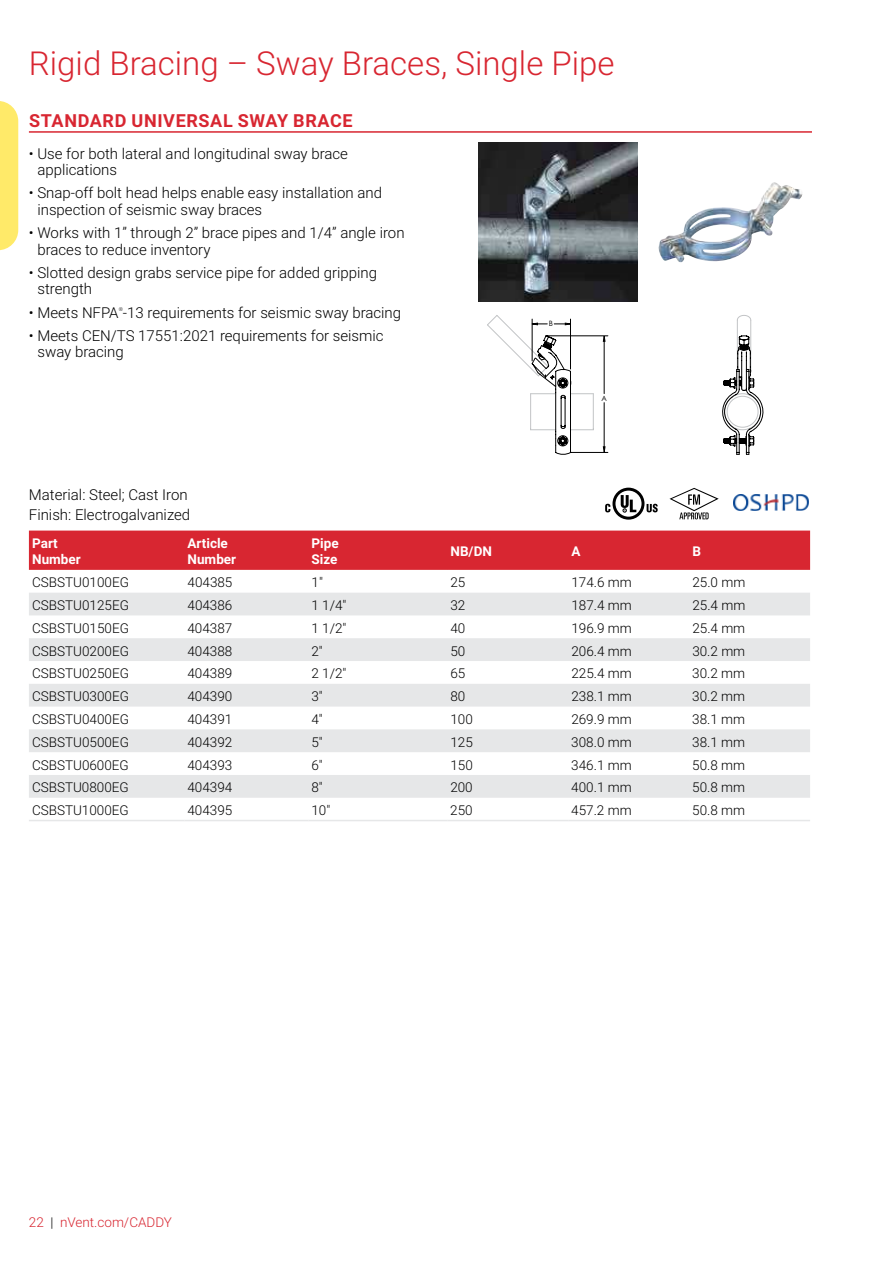
<style>
.page{position:relative;width:893px;height:1263px;background:#fff}
.page>*{position:absolute;margin:0;border:0;box-sizing:border-box;transform-origin:0 0}
.t1{font:300 33px "Roboto";color:#d82631}
.t2{font:700 18px "Roboto";letter-spacing:.035em;color:#d82631}
.t3{font:300 15px/16.5px "Roboto";color:#000}
.t4{font:300 13.5px "Roboto";color:#000}
.t5{font:700 13.5px/16.5px "Roboto";color:#fff}
.t6{font:300 13.5px "Roboto";color:#d82631}
.t7{font:7.35px "Century Gothic";color:#000}
.t8{font:300 5.25px "Roboto";color:#000}
.s1{color:#000}
</style>
<div class="page">
<img style="left:658px;top:182px;width:144px;height:80px">
<div style="left:29px;top:531px;width:781px;height:39px;background:#d82631"></div>
<svg style="left:29px;top:593px;width:781px;height:205px;fill:#e6e7e8"></svg>
<hr style="left:29px;top:820px;width:155px;height:1px;background:#e6e7e8">
<hr style="left:184px;top:820px;width:124px;height:1px;background:#e6e7e8">
<hr style="left:308px;top:820px;width:139px;height:1px;background:#e6e7e8">
<hr style="left:447px;top:820px;width:121px;height:1px;background:#e6e7e8">
<hr style="left:568px;top:820px;width:121px;height:1px;background:#e6e7e8">
<hr style="left:689px;top:820px;width:121px;height:1px;background:#e6e7e8">
<hr style="left:29px;top:131px;width:783px;height:2px;background:#d82631">
<hr style="left:604px;top:340px;width:1px;height:54px;background:#000">
<hr style="left:604px;top:403px;width:1px;height:45px;background:#000">
<hr style="left:548px;top:336px;width:60px;height:1px;background:#000">
<hr style="left:572px;top:452px;width:36px;height:1px;background:#000">
<svg style="left:487px;top:315px;width:107px;height:140px"></svg>
<svg style="left:603px;top:446px;width:3px;height:6px"></svg>
<svg style="left:603px;top:335px;width:3px;height:7px"></svg>
<svg style="left:669px;top:488px;width:50px;height:31px"></svg>
<svg style="left:605px;top:488px;width:53px;height:32px"></svg>
<img style="left:733px;top:494px;width:76px;height:17px">
<svg style="left:722px;top:315px;width:42px;height:140px"></svg>
<img style="left:478px;top:143px;width:159px;height:159px">
<svg style="left:0;top:101px;width:18px;height:149px;background:#ffeb72"></svg>
<h1 class="t1" style="left:29px;top:49px;width:587px">Rigid Bracing – Sway Braces, Single Pipe</h1>
<p class="t2" style="left:29px;top:113px;width:325px">STANDARD UNIVERSAL SWAY BRACE</p>
<p class="t3" style="left:37px;top:146px;width:312px;text-indent:-9px">• Use for both lateral and longitudinal sway brace applications</p>
<p class="t3" style="left:37px;top:186px;width:346px;text-indent:-9px">• Snap-off bolt head helps enable easy installation and inspection of seismic sway braces</p>
<p class="t3" style="left:37px;top:226px;width:369px;text-indent:-9px">• Works with 1” through 2” brace pipes and 1/4” angle iron braces to reduce inventory</p>
<p class="t3" style="left:37px;top:265px;width:341px;text-indent:-9px">• Slotted design grabs service pipe for added gripping strength</p>
<p class="t3" style="left:29px;top:305px;width:374px">• Meets NFPA -13 requirements for seismic sway bracing</p>
<p class="t8" style="left:119px;top:307px;width:6px">®</p>
<p class="t3" style="left:37px;top:328px;width:348px;text-indent:-9px">• Meets CEN/TS 17551:2021 requirements for seismic sway bracing</p>
<p class="t3" style="left:29px;top:487px;width:163px;line-height:19.2px">Material: Steel; Cast Iron<br>Finish: Electrogalvanized</p>
<p class="t7" style="left:549px;top:319px;width:6px">B</p>
<p class="t7" style="left:601px;top:394px;width:7px">A</p>
<p class="t5" style="left:32px;top:536px;width:50px">Part<br>Number</p>
<p class="t5" style="left:188px;top:536px;width:50px">Article<br>Number</p>
<p class="t5" style="left:312px;top:536px;width:29px">Pipe<br>Size</p>
<p class="t5" style="left:450px;top:544px;width:43px">NB/DN</p>
<p class="t5" style="left:571px;top:544px;width:11px">A</p>
<p class="t5" style="left:692px;top:544px;width:10px">B</p>
<p class="t4" style="left:32px;top:576px;width:98px">CSBSTU0100EG</p>
<p class="t4" style="left:188px;top:576px;width:46px">404385</p>
<p class="t4" style="left:311px;top:576px;width:13px">1"</p>
<p class="t4" style="left:450px;top:576px;width:16px">25</p>
<p class="t4" style="left:571px;top:576px;width:62px">174.6 mm</p>
<p class="t4" style="left:692px;top:576px;width:54px">25.0 mm</p>
<p class="t4" style="left:32px;top:599px;width:98px">CSBSTU0125EG</p>
<p class="t4" style="left:187px;top:599px;width:46px">404386</p>
<p class="t4" style="left:311px;top:599px;width:37px">1 1/4"</p>
<p class="t4" style="left:450px;top:599px;width:16px">32</p>
<p class="t4" style="left:571px;top:599px;width:62px">187.4 mm</p>
<p class="t4" style="left:692px;top:599px;width:54px">25.4 mm</p>
<p class="t4" style="left:32px;top:622px;width:98px">CSBSTU0150EG</p>
<p class="t4" style="left:187px;top:622px;width:46px">404387</p>
<p class="t4" style="left:311px;top:622px;width:37px">1 1/2"</p>
<p class="t4" style="left:450px;top:622px;width:16px">40</p>
<p class="t4" style="left:571px;top:622px;width:62px">196.9 mm</p>
<p class="t4" style="left:692px;top:622px;width:54px">25.4 mm</p>
<p class="t4" style="left:32px;top:645px;width:98px">CSBSTU0200EG</p>
<p class="t4" style="left:187px;top:645px;width:46px">404388</p>
<p class="t4" style="left:311px;top:645px;width:13px">2"</p>
<p class="t4" style="left:450px;top:645px;width:16px">50</p>
<p class="t4" style="left:571px;top:645px;width:62px">206.4 mm</p>
<p class="t4" style="left:692px;top:645px;width:54px">30.2 mm</p>
<p class="t4" style="left:32px;top:668px;width:98px">CSBSTU0250EG</p>
<p class="t4" style="left:187px;top:668px;width:46px">404389</p>
<p class="t4" style="left:311px;top:668px;width:37px">2 1/2"</p>
<p class="t4" style="left:450px;top:668px;width:16px">65</p>
<p class="t4" style="left:571px;top:668px;width:62px">225.4 mm</p>
<p class="t4" style="left:692px;top:668px;width:54px">30.2 mm</p>
<p class="t4" style="left:32px;top:690px;width:98px">CSBSTU0300EG</p>
<p class="t4" style="left:187px;top:690px;width:46px">404390</p>
<p class="t4" style="left:311px;top:690px;width:13px">3"</p>
<p class="t4" style="left:450px;top:690px;width:16px">80</p>
<p class="t4" style="left:571px;top:690px;width:62px">238.1 mm</p>
<p class="t4" style="left:692px;top:690px;width:54px">30.2 mm</p>
<p class="t4" style="left:32px;top:713px;width:98px">CSBSTU0400EG</p>
<p class="t4" style="left:187px;top:713px;width:46px">404391</p>
<p class="t4" style="left:311px;top:713px;width:13px">4"</p>
<p class="t4" style="left:450px;top:713px;width:24px">100</p>
<p class="t4" style="left:571px;top:713px;width:62px">269.9 mm</p>
<p class="t4" style="left:692px;top:713px;width:54px">38.1 mm</p>
<p class="t4" style="left:32px;top:736px;width:98px">CSBSTU0500EG</p>
<p class="t4" style="left:187px;top:736px;width:46px">404392</p>
<p class="t4" style="left:311px;top:736px;width:13px">5"</p>
<p class="t4" style="left:450px;top:736px;width:24px">125</p>
<p class="t4" style="left:571px;top:736px;width:62px">308.0 mm</p>
<p class="t4" style="left:692px;top:736px;width:54px">38.1 mm</p>
<p class="t4" style="left:32px;top:759px;width:98px">CSBSTU0600EG</p>
<p class="t4" style="left:187px;top:759px;width:46px">404393</p>
<p class="t4" style="left:311px;top:759px;width:13px">6"</p>
<p class="t4" style="left:450px;top:759px;width:24px">150</p>
<p class="t4" style="left:571px;top:759px;width:62px">346.1 mm</p>
<p class="t4" style="left:692px;top:759px;width:54px">50.8 mm</p>
<p class="t4" style="left:32px;top:782px;width:98px">CSBSTU0800EG</p>
<p class="t4" style="left:187px;top:782px;width:46px">404394</p>
<p class="t4" style="left:311px;top:782px;width:13px">8"</p>
<p class="t4" style="left:450px;top:782px;width:24px">200</p>
<p class="t4" style="left:571px;top:782px;width:62px">400.1 mm</p>
<p class="t4" style="left:692px;top:782px;width:54px">50.8 mm</p>
<p class="t4" style="left:32px;top:804px;width:98px">CSBSTU1000EG</p>
<p class="t4" style="left:187px;top:804px;width:46px">404395</p>
<p class="t4" style="left:311px;top:804px;width:20px">10"</p>
<p class="t4" style="left:450px;top:804px;width:24px">250</p>
<p class="t4" style="left:571px;top:804px;width:62px">457.2 mm</p>
<p class="t4" style="left:692px;top:804px;width:54px">50.8 mm</p>
<p class="t6" style="left:29px;top:1216px;width:145px">22 <span class="s1">|</span> nVent.com/CADDY</p>
</div>
